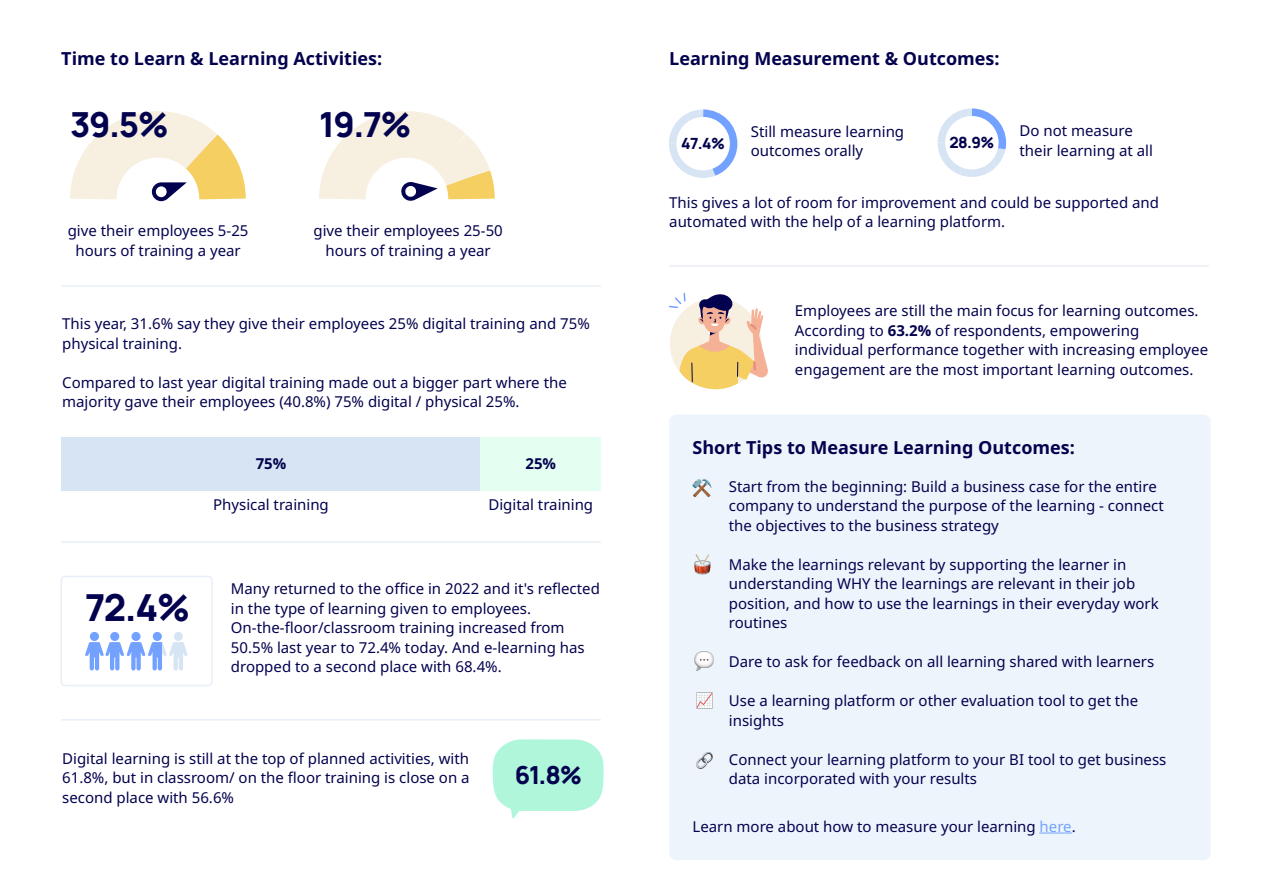
<style>
.page{position:relative;width:1263px;height:893px;background:#fff}
.page>*{position:absolute;margin:0;border:0;box-sizing:border-box;transform-origin:0 0}
.t1{font:800 37.2px "Manrope";color:#03024e}
.t2{font:800 34.5px "Manrope";color:#03024e}
.t3{font:800 24.9px "Manrope";color:#03024e}
.t4{font:700 18px "Noto Sans";color:#03024e}
.t5{font:800 15.45px "Manrope";color:#03024e}
.t6{font:15px/19.5px "Noto Sans";color:#03024e}
.t7{font:700 15px "Noto Sans";color:#03024e}
.s1{font-weight:700}
.s2{color:#73a4ff}
</style>
<div class="page">
<div style="left:669px;top:414px;width:542px;height:446px;background:#eef4fc;border-radius:7px"></div>
<svg style="left:669px;top:109px;width:69px;height:69px"></svg>
<svg style="left:937px;top:108px;width:70px;height:69px"></svg>
<svg style="left:70px;top:111px;width:176px;height:91px"></svg>
<svg style="left:319px;top:111px;width:176px;height:90px"></svg>
<hr style="left:61px;top:285px;width:540px;height:2px;background:#e9eff7">
<hr style="left:669px;top:265px;width:540px;height:2px;background:#e9eff7">
<hr style="left:61px;top:541px;width:540px;height:2px;background:#e9eff7">
<hr style="left:61px;top:719px;width:540px;height:2px;background:#e9eff7">
<div style="left:61px;top:437px;width:420px;height:54px;background:#d7e4f4"></div>
<div style="left:481px;top:437px;width:120px;height:54px;background:#e4fff1"></div>
<div style="left:61px;top:576px;width:152px;height:110px;border:2px solid #e9eff7;border-radius:4px"></div>
<div style="left:90px;top:632px;width:9px;height:9px;background:#73a1ff;border-radius:50%"></div>
<div style="left:110px;top:632px;width:9px;height:9px;background:#73a1ff;border-radius:50%"></div>
<div style="left:131px;top:632px;width:10px;height:9px;background:#73a1ff;border-radius:50%"></div>
<div style="left:153px;top:632px;width:9px;height:9px;background:#73a1ff;border-radius:50%"></div>
<div style="left:174px;top:632px;width:9px;height:9px;background:#d7e4f4;border-radius:50%"></div>
<svg style="left:85px;top:642px;width:103px;height:28px"></svg>
<svg style="left:492px;top:739px;width:112px;height:79px"></svg>
<svg style="left:669px;top:292px;width:99px;height:97px"></svg>
<img style="left:695px;top:651px;width:19px;height:19px">
<img style="left:693px;top:479px;width:19px;height:19px">
<img style="left:694px;top:555px;width:17px;height:19px">
<img style="left:697px;top:693px;width:15px;height:15px">
<img style="left:697px;top:753px;width:15px;height:15px">
<hr style="left:1039px;top:833px;width:33px;height:1px;background:#73a4ff">
<p class="t4" style="left:61px;top:48px;width:322px">Time to Learn &amp; Learning Activities:</p>
<p class="t4" style="left:669px;top:48px;width:332px">Learning Measurement &amp; Outcomes:</p>
<h2 class="t2" style="left:70px;top:100px;width:100px">39.5%</h2>
<p class="t6" style="left:68px;top:221px;width:182px;text-align:center">give their employees 5-25 hours of training a year</p>
<h2 class="t2" style="left:319px;top:100px;width:94px">19.7%</h2>
<p class="t6" style="left:313px;top:221px;width:191px;text-align:center">give their employees 25-50 hours of training a year</p>
<p class="t6" style="left:62px;top:314px;width:529px">This year, 31.6% say they give their employees 25% digital training and 75% physical training.</p>
<p class="t6" style="left:62px;top:373px;width:506px">Compared to last year digital training made out a bigger part where the majority gave their employees (40.8%) 75% digital / physical 25%.</p>
<p class="t7" style="left:256px;top:455px;width:32px">75%</p>
<p class="t6" style="left:213px;top:495px;width:117px">Physical training</p>
<p class="t7" style="left:525px;top:455px;width:32px">25%</p>
<p class="t6" style="left:488px;top:495px;width:106px">Digital training</p>
<h1 class="t1" style="left:85px;top:582px;width:107px">72.4%</h1>
<p class="t6" style="left:231px;top:580px;width:370px">Many returned to the office in 2022 and it's reflected in the type of learning given to employees.<br>On-the-floor/classroom training increased from 50.5% last year to 72.4% today. And e-learning has dropped to a second place with 68.4%.</p>
<p class="t6" style="left:62px;top:749px;width:409px;text-align:justify">Digital learning is still at the top of planned activities, with 61.8%, but in classroom/ on the floor training is close on a second place with 56.6%</p>
<h3 class="t3" style="left:515px;top:757px;width:69px">61.8%</h3>
<p class="t6" style="left:751px;top:122px;width:155px">Still measure learning outcomes orally</p>
<p class="t6" style="left:1019px;top:122px;width:135px">Do not measure their learning at all</p>
<p class="t5" style="left:681px;top:132px;width:45px">47.4%</p>
<p class="t5" style="left:949px;top:131px;width:46px">28.9%</p>
<p class="t6" style="left:669px;top:193px;width:491px">This gives a lot of room for improvement and could be supported and automated with the help of a learning platform.</p>
<p class="t6" style="left:795px;top:301px;width:415px">Employees are still the main focus for learning outcomes.<br>According to <span class="s1">63.2%</span> of respondents, empowering individual performance together with increasing employee engagement are the most important learning outcomes.</p>
<p class="t4" style="left:692px;top:437px;width:384px">Short Tips to Measure Learning Outcomes:</p>
<p class="t6" style="left:729px;top:477px;width:436px">Start from the beginning: Build a business case for the entire company to understand the purpose of the learning - connect the objectives to the business strategy</p>
<p class="t6" style="left:729px;top:555px;width:431px">Make the learnings relevant by supporting the learner in understanding WHY the learnings are relevant in their job position, and how to use the learnings in their everyday work routines</p>
<p class="t6" style="left:729px;top:652px;width:427px">Dare to ask for feedback on all learning shared with learners</p>
<p class="t6" style="left:729px;top:691px;width:411px">Use a learning platform or other evaluation tool to get the insights</p>
<p class="t6" style="left:729px;top:750px;width:439px">Connect your learning platform to your BI tool to get business data incorporated with your results</p>
<p class="t6" style="left:692px;top:817px;width:385px">Learn more about how to measure your learning <span class="s2">here</span>.</p>
</div>
